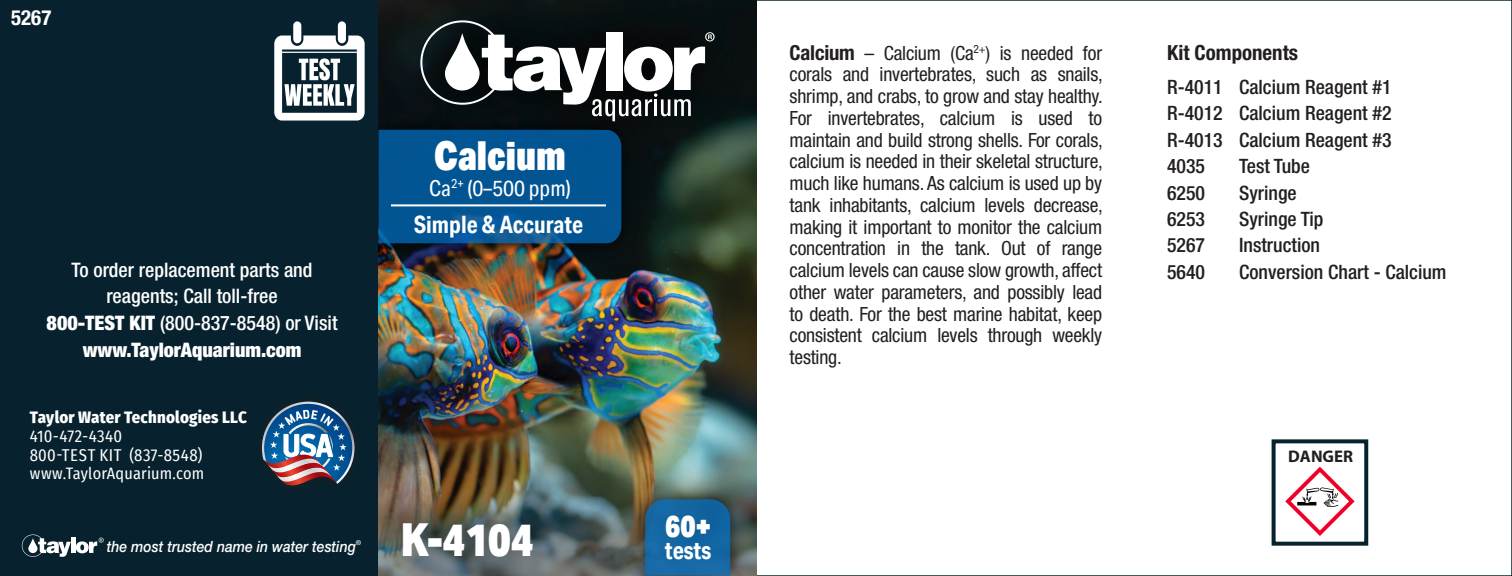
<style>
.page{position:relative;width:1512px;height:576px;background:#fff}
.page>*{position:absolute;margin:0;border:0;box-sizing:border-box;transform-origin:0 0}
.t1{font:900 45.6px "Aktiv Grotesk Cd";color:#fff}
.t2{font:900 40px "Aktiv Grotesk Cd";color:#fff}
.t3{font:900 30.6px "Aktiv Grotesk Cd";color:#fff}
.t4{font:700 24.4px "Aktiv Grotesk Cd";color:#fff}
.t5{font:700 24px "Aktiv Grotesk Cd";color:#fff}
.t6{font:22px "Aktiv Grotesk Cd";color:#fff}
.Procedure{font:700 condensed 20.8px "Helvetica Neue LT Pro";color:#231f20}
.Procedure-2{font:700 condensed 20.8px "Helvetica Neue LT Pro";color:#fff}
.Procedure-3{font:500 condensed 20px/26.6px "Helvetica Neue LT Pro";color:#fff;text-align:center}
.General{font:500 condensed 19.8px "Helvetica Neue LT Pro";color:#231f20}
.t7{font:condensed 19.6px/21.8px "Helvetica Neue LT Pro";letter-spacing:-.01em;color:#231f20;text-align:justify}
.t8{font:16.8px "Fira Sans Condensed";letter-spacing:.025em;color:#fff}
.t9{font:800 16.8px "Fira Sans Condensed";letter-spacing:.015em;color:#fff}
.t10{font:700 16.8px "Myriad Pro";color:#231f20}
.t11{font:16.2px "Fira Sans Condensed";letter-spacing:.01em;color:#fff}
.t12{font:italic 500 15.6px "Helvetica Neue LT Pro";color:#fff;scale:.9 1}
.t13{font:italic 500 6.8px "Helvetica Neue LT Pro";color:#fff}
.s1{font-weight:900}
.s2{font-weight:700;font-size:20.6px}
</style>
<div class="page">
<img style="left:378px;top:175px;width:378px;height:401px">
<img style="left:378px;top:0;width:378px;height:175px">
<svg style="left:420px;top:20px;width:295px;height:101px"></svg>
<img style="left:378px;top:463px;width:210px;height:113px">
<img style="left:378px;top:109px;width:264px;height:155px">
<svg style="left:379px;top:130px;width:242px;height:113px;background:#045593"></svg>
<hr style="left:391px;top:204px;width:215px;height:2px;background:#fff">
<img style="left:625px;top:479px;width:126px;height:97px">
<div style="left:645px;top:499px;width:85px;height:76px;background:#1466a2"></div>
<div style="left:0;top:0;width:378px;height:576px;background:#07222e"></div>
<img style="left:262px;top:402px;width:93px;height:84px">
<svg style="left:22px;top:535px;width:82px;height:22px"></svg>
<div style="left:293px;top:21px;width:8px;height:22px;background:#fff;border-radius:4px"></div>
<div style="left:338px;top:21px;width:8px;height:22px;background:#fff;border-radius:4px"></div>
<svg style="left:274px;top:36px;width:91px;height:85px"></svg>
<svg style="left:1285px;top:467px;width:70px;height:69px"></svg>
<div style="left:1272px;top:439px;width:96px;height:107px;border:4px solid #07222e"></div>
<p class="Procedure-2" style="left:11px;top:5px;width:42px">5267</p>
<p class="Procedure-3" style="left:47px;top:256px;width:292px">To order replacement parts and reagents; Call toll-free<br><span class="s1">800-TEST KIT</span> (800-837-8548) or Visit <span class="s1">www.TaylorAquarium.com</span></p>
<p class="t9" style="left:30px;top:403px;width:219px">Taylor Water Technologies LLC</p>
<p class="t8" style="left:30px;top:424px;width:94px">410-472-4340</p>
<p class="t8" style="left:30px;top:443px;width:174px">800-TEST KIT (837-8548)</p>
<p class="t11" style="left:30px;top:461px;width:176px">www.TaylorAquarium.com</p>
<p class="t12" style="left:107px;top:538px;width:278px">the most trusted name in water testing</p>
<p class="t13" style="left:356px;top:538px;width:7px">®</p>
<p class="t2" style="left:434px;top:130px;width:133px">Calcium</p>
<p class="t6" style="left:429px;top:175px;width:143px">Ca<sup>2+</sup> (0–500 ppm)</p>
<p class="t5" style="left:414px;top:209px;width:171px">Simple &amp; Accurate</p>
<p class="t1" style="left:401px;top:510px;width:135px">K-4104</p>
<p class="t3" style="left:665px;top:506px;width:47px">60+</p>
<p class="t4" style="left:665px;top:535px;width:48px">tests</p>
<p class="t7" style="left:790px;top:42px;width:315px"><span class="s2">Calcium</span> – Calcium (Ca<sup>2+</sup>) is needed for corals and invertebrates, such as snails, shrimp, and crabs, to grow and stay healthy.<br>For invertebrates, calcium is used to maintain and build strong shells. For corals, calcium is needed in their skeletal structure, much like humans. As calcium is used up by tank inhabitants, calcium levels decrease, making it important to monitor the calcium concentration in the tank. Out of range calcium levels can cause slow growth, affect other water parameters, and possibly lead to death. For the best marine habitat, keep consistent calcium levels through weekly testing.</p>
<p class="Procedure" style="left:1167px;top:40px;width:133px">Kit Components</p>
<p class="General" style="left:1167px;top:75px;width:226px">R-4011 Calcium Reagent #1</p>
<p class="General" style="left:1167px;top:102px;width:226px">R-4012 Calcium Reagent #2</p>
<p class="General" style="left:1167px;top:128px;width:226px">R-4013 Calcium Reagent #3</p>
<p class="General" style="left:1167px;top:154px;width:40px">4035</p>
<p class="General" style="left:1239px;top:154px;width:72px">Test Tube</p>
<p class="General" style="left:1167px;top:181px;width:40px">6250</p>
<p class="General" style="left:1239px;top:181px;width:59px">Syringe</p>
<p class="General" style="left:1167px;top:207px;width:40px">6253</p>
<p class="General" style="left:1239px;top:207px;width:86px">Syringe Tip</p>
<p class="General" style="left:1167px;top:234px;width:40px">5267</p>
<p class="General" style="left:1239px;top:234px;width:83px">Instruction</p>
<p class="General" style="left:1167px;top:260px;width:40px">5640</p>
<p class="General" style="left:1239px;top:260px;width:209px">Conversion Chart - Calcium</p>
<p class="t10" style="left:1288px;top:446px;width:66px">DANGER</p>
</div>
